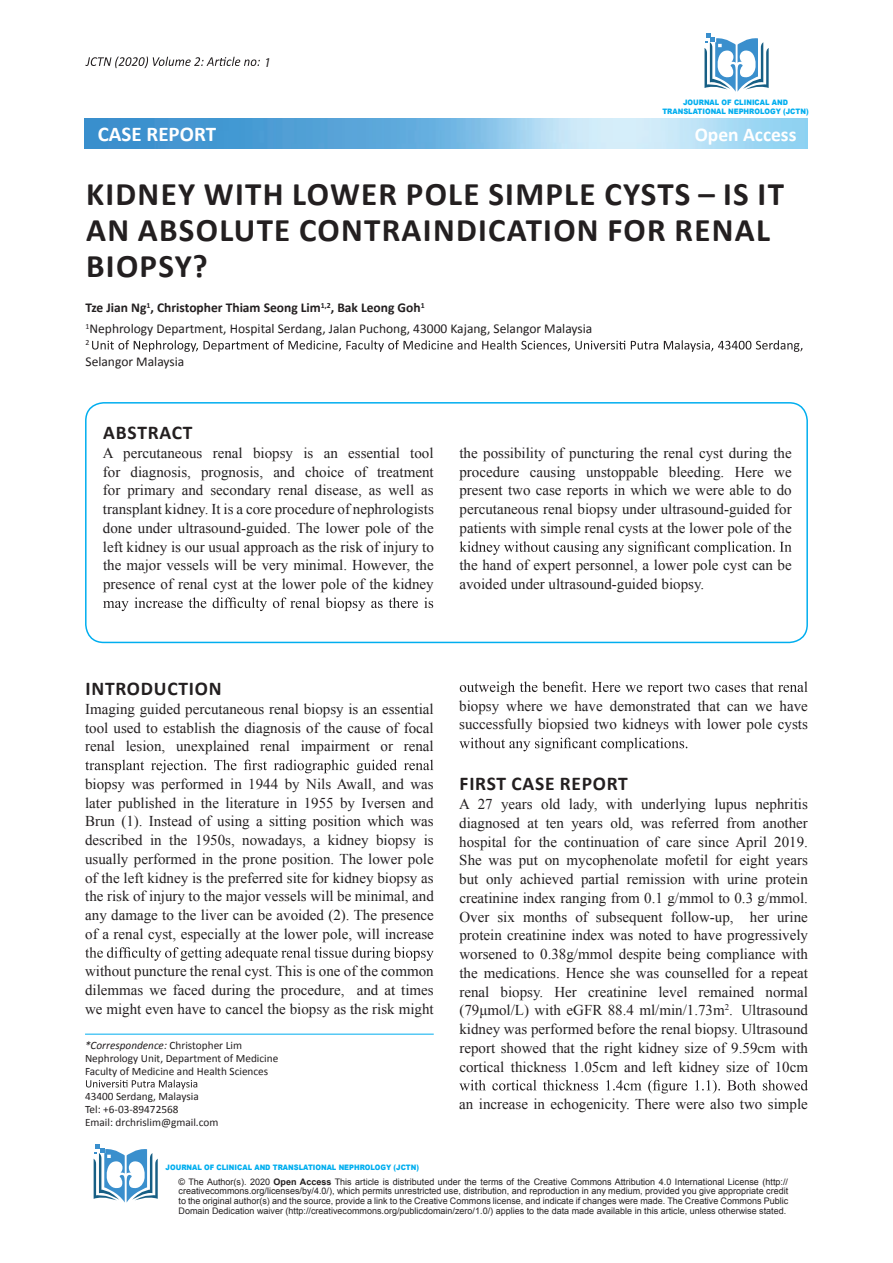
<style>
.page{position:relative;width:893px;height:1263px;background:#fff}
.page>*{position:absolute;margin:0;border:0;box-sizing:border-box;transform-origin:0 0}
.t1{font:700 33px/36px "Calibri";letter-spacing:.04em;color:#231f20}
.t2{font:700 21px "Calibri";color:#fff}
.t3{font:700 19.5px "Calibri";letter-spacing:.04em;color:#231f20}
.t4{font:700 19.5px "Calibri";color:#fff}
.t5{font:15px/18.8px "Times New Roman";color:#231f20;text-align:justify}
.t6{font:13.5px/21px "Calibri";color:#231f20}
.t7{font:italic 13.5px "Myriad Pro";color:#231f20}
.t8{font:11.25px/12.8px "Calibri";color:#231f20}
.t9{font:9px/9.8px "Arial";color:#231f20;text-align:justify}
.t10{font:7.8px "Calibri";color:#231f20}
.t11{font:900 7.5px/9px "Arial";color:#00aeef;text-align:center;scale:.9 1}
.s1{font-weight:700}
.s2{font-style:italic}
</style>
<div class="page">
<img style="left:85px;top:119px;width:723px;height:30px">
<svg style="left:94px;top:1144px;width:64px;height:58px"></svg>
<svg style="left:704px;top:33px;width:65px;height:59px"></svg>
<hr style="left:85px;top:1034px;width:349px;height:1px;background:#00aeef">
<svg style="left:86px;top:1080px;width:111px;height:9px"></svg>
<div style="left:85px;top:402px;width:723px;height:241px;border:2px solid #00aeef;border-radius:18px"></div>
<svg style="left:103px;top:597px;width:330px;height:14px"></svg>
<svg style="left:92px;top:340px;width:710px;height:12px"></svg>
<svg style="left:460px;top:541px;width:332px;height:14px"></svg>
<svg style="left:85px;top:56px;width:175px;height:13px"></svg>
<svg style="left:85px;top:760px;width:348px;height:13px"></svg>
<svg style="left:85px;top:947px;width:349px;height:14px"></svg>
<svg style="left:460px;top:681px;width:348px;height:14px"></svg>
<svg style="left:459px;top:738px;width:228px;height:13px"></svg>
<svg style="left:459px;top:1080px;width:349px;height:13px"></svg>
<h2 class="t2" style="left:98px;top:121px;width:120px">CASE REPORT</h2>
<p class="t7" style="left:264px;top:54px;width:8px">1</p>
<p class="t11" style="left:662px;top:97px;width:164px">JOURNAL OF CLINICAL AND<br>TRANSLATIONAL NEPHROLOGY (JCTN)</p>
<h3 class="t4" style="left:695px;top:122px;width:103px">Open Access</h3>
<h1 class="t1" style="left:86px;top:175px;width:699px">KIDNEY WITH LOWER POLE SIMPLE CYSTS – IS IT<br>AN ABSOLUTE CONTRAINDICATION FOR RENAL<br>BIOPSY?</h1>
<p class="t6" style="left:86px;top:297px;width:508px"><span class="s1">Tze Jian Ng</span><sup>1</sup><span class="s1">, Christopher Thiam Seong Lim</span><sup>1,2</sup><span class="s1">, Bak Leong Goh</span><sup>1<br></sup><sup>1</sup>Nephrology Department, Hospital Serdang, Jalan Puchong, 43000 Kajang, Selangor Malaysia</p>
<p class="t10" style="left:86px;top:337px;width:5px">2</p>
<p class="t6" style="left:86px;top:350px;width:100px">Selangor Malaysia</p>
<h3 class="t3" style="left:103px;top:420px;width:91px">ABSTRACT</h3>
<p class="t5" style="left:103px;top:443px;width:332px">A percutaneous renal biopsy is an essential tool for diagnosis, prognosis, and choice of treatment for primary and secondary renal disease, as well as transplant kidney. It is a core procedure of nephrologists done under ultrasound-guided. The lower pole of the left kidney is our usual approach as the risk of injury to the major vessels will be very minimal. However, the presence of renal cyst at the lower pole of the kidney</p>
<p class="t5" style="left:459px;top:443px;width:334px">the possibility of puncturing the renal cyst during the procedure causing unstoppable bleeding. Here we present two case reports in which we were able to do percutaneous renal biopsy under ultrasound-guided for patients with simple renal cysts at the lower pole of the</p>
<p class="t5" style="left:459px;top:556px;width:334px">the hand of expert personnel, a lower pole cyst can be avoided under ultrasound-guided biopsy.</p>
<h3 class="t3" style="left:85px;top:676px;width:138px">INTRODUCTION</h3>
<p class="t5" style="left:85px;top:699px;width:350px">Imaging guided percutaneous renal biopsy is an essential tool used to establish the diagnosis of the cause of focal renal lesion, unexplained renal impairment or renal</p>
<p class="t5" style="left:85px;top:774px;width:350px">biopsy was performed in 1944 by Nils Awall, and was later published in the literature in 1955 by Iversen and Brun (1). Instead of using a sitting position which was described in the 1950s, nowadays, a kidney biopsy is usually performed in the prone position. The lower pole of the left kidney is the preferred site for kidney biopsy as the risk of injury to the major vessels will be minimal, and any damage to the liver can be avoided (2). The presence of a renal cyst, especially at the lower pole, will increase</p>
<p class="t5" style="left:85px;top:962px;width:350px">without puncture the renal cyst. This is one of the common dilemmas we faced during the procedure, and at times we might even have to cancel the biopsy as the risk might</p>
<p class="t8" style="left:85px;top:1038px;width:195px"><span class="s2">*Correspondence:</span> Christopher Lim<br>Nephrology Unit, Department of Medicine<br>Faculty of Medicine and Health Sciences</p>
<p class="t8" style="left:85px;top:1089px;width:135px">43400 Serdang, Malaysia<br>Tel: +6-03-89472568<br>Email: drchrislim@gmail.com</p>
<p class="t11" style="left:166px;top:1163px;width:283px">JOURNAL OF CLINICAL AND TRANSLATIONAL NEPHROLOGY (JCTN)</p>
<p class="t5" style="left:459px;top:696px;width:350px">biopsy where we have demonstrated that can we have successfully biopsied two kidneys with lower pole cysts</p>
<h3 class="t3" style="left:460px;top:772px;width:170px">FIRST CASE REPORT</h3>
<p class="t5" style="left:459px;top:794px;width:350px">A 27 years old lady, with underlying lupus nephritis diagnosed at ten years old, was referred from another hospital for the continuation of care since April 2019.<br>She was put on mycophenolate mofetil for eight years but only achieved partial remission with urine protein creatinine index ranging from 0.1 g/mmol to 0.3 g/mmol.<br>Over six months of subsequent follow-up, her urine protein creatinine index was noted to have progressively worsened to 0.38g/mmol despite being compliance with the medications. Hence she was counselled for a repeat renal biopsy. Her creatinine level remained normal (79μmol/L) with eGFR 88.4 ml/min/1.73m<sup>2</sup>. Ultrasound kidney was performed before the renal biopsy. Ultrasound report showed that the right kidney size of 9.59cm with cortical thickness 1.05cm and left kidney size of 10cm</p>
<p class="t5" style="left:459px;top:1094px;width:350px">an increase in echogenicity. There were also two simple</p>
<p class="t9" style="left:178px;top:1177px;width:611px">© The Author(s). 2020 <span class="s1">Open Access</span> This article is distributed under the terms of the Creative Commons Attribution 4.0 International License (http:// creativecommons.org/licenses/by/4.0/), which permits unrestricted use, distribution, and reproduction in any medium, provided you give appropriate credit to the original author(s) and the source, provide a link to the Creative Commons license, and indicate if changes were made. The Creative Commons Public Domain Dedication waiver (http://creativecommons.org/publicdomain/zero/1.0/) applies to the data made available in this article, unless otherwise stated.</p>
</div>
